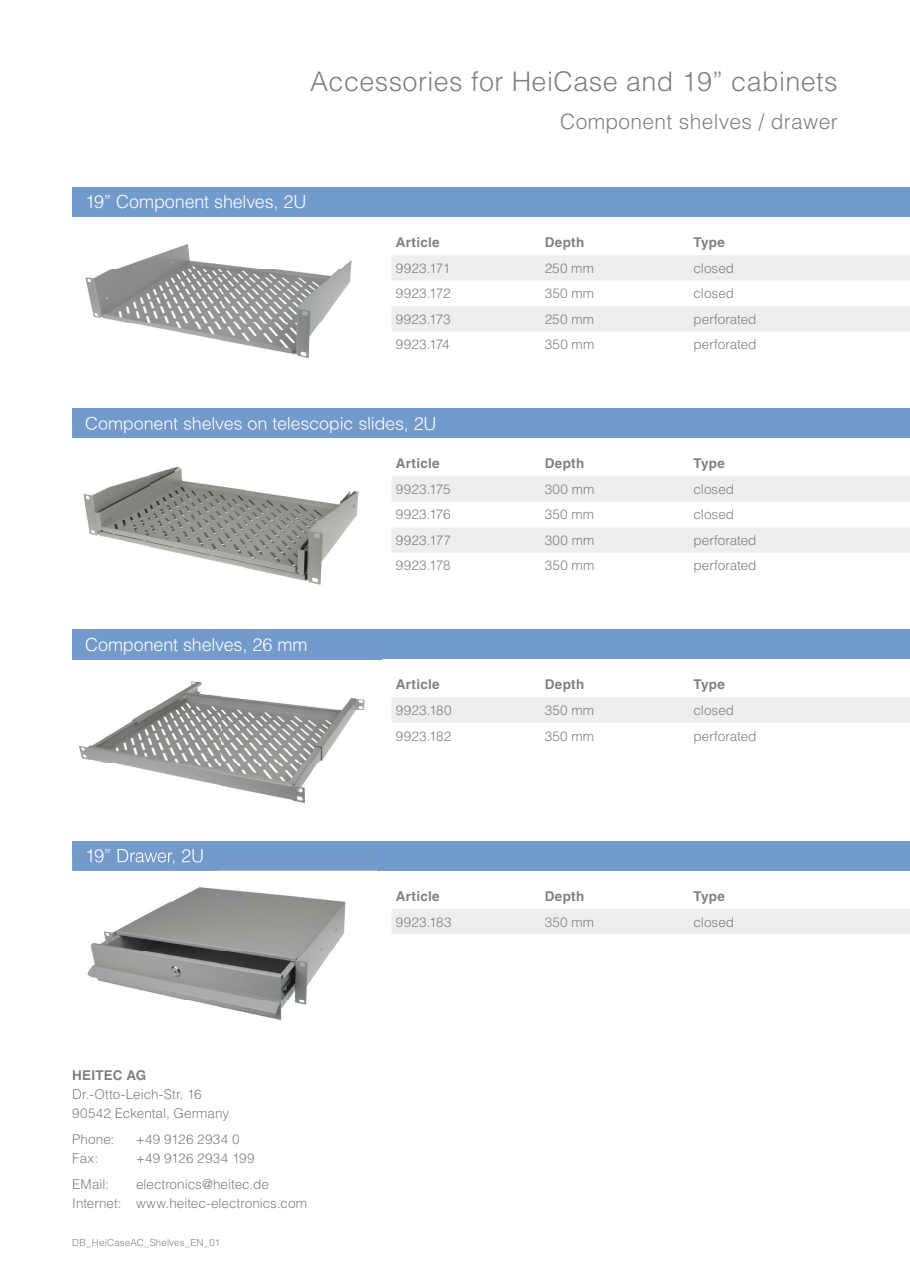
<style>
.page{position:relative;width:910px;height:1280px;background:#fff}
.page>*{position:absolute;margin:0;border:0;box-sizing:border-box;transform-origin:0 0}
.t1{font:300 27px "Helvetica LT Std";letter-spacing:.015em;color:#818084}
.t2{font:300 21px "Helvetica LT Std";letter-spacing:.015em;color:#818084}
.t3{font:300 18px "Helvetica LT Std";letter-spacing:-.01em;color:#fff}
.t4{font:300 13.5px/19.2px "Helvetica LT Std";letter-spacing:.005em;color:#818084}
.t5{font:700 13.5px "Helvetica LT Std";letter-spacing:.02em;color:#818084}
.t6{font:300 9.75px "Helvetica LT Std";letter-spacing:.01em;color:#818084}
</style>
<div class="page">
<div style="left:72px;top:187px;width:838px;height:30px;background:#729aca"></div>
<div style="left:72px;top:408px;width:838px;height:30px;background:#729aca"></div>
<div style="left:72px;top:629px;width:838px;height:30px;background:#729aca"></div>
<div style="left:72px;top:841px;width:838px;height:30px;background:#729aca"></div>
<img style="left:72px;top:659px;width:150px;height:127px">
<img style="left:222px;top:659px;width:159px;height:144px">
<img style="left:85px;top:244px;width:267px;height:114px">
<img style="left:83px;top:474px;width:68px;height:74px">
<img style="left:151px;top:466px;width:208px;height:119px">
<img style="left:72px;top:427px;width:260px;height:11px">
<img style="left:86px;top:427px;width:302px;height:6px">
<svg style="left:392px;top:255px;width:518px;height:76px"></svg>
<svg style="left:392px;top:476px;width:518px;height:77px"></svg>
<div style="left:392px;top:697px;width:518px;height:26px;background:#edeeef"></div>
<div style="left:392px;top:909px;width:518px;height:25px;background:#edeeef"></div>
<img style="left:87px;top:887px;width:131px;height:120px">
<img style="left:218px;top:889px;width:128px;height:131px">
<img style="left:72px;top:853px;width:305px;height:18px">
<img style="left:87px;top:853px;width:116px;height:12px">
<h1 class="t1" style="left:310px;top:65px;width:529px">Accessories for HeiCase and 19” cabinets</h1>
<h2 class="t2" style="left:560px;top:108px;width:279px">Component shelves / drawer</h2>
<h3 class="t3" style="left:85px;top:191px;width:223px">19” Component shelves, 2U</h3>
<p class="t5" style="left:396px;top:234px;width:45px">Article</p>
<p class="t5" style="left:545px;top:234px;width:41px">Depth</p>
<p class="t5" style="left:693px;top:234px;width:33px">Type</p>
<p class="t4" style="left:396px;top:258px;width:56px">9923.171</p>
<p class="t4" style="left:545px;top:258px;width:51px">250 mm</p>
<p class="t4" style="left:693px;top:258px;width:42px">closed</p>
<p class="t4" style="left:396px;top:284px;width:56px">9923.172</p>
<p class="t4" style="left:545px;top:284px;width:51px">350 mm</p>
<p class="t4" style="left:693px;top:284px;width:42px">closed</p>
<p class="t4" style="left:396px;top:309px;width:56px">9923.173</p>
<p class="t4" style="left:545px;top:309px;width:51px">250 mm</p>
<p class="t4" style="left:693px;top:309px;width:64px">perforated</p>
<p class="t4" style="left:396px;top:335px;width:55px">9923.174</p>
<p class="t4" style="left:545px;top:335px;width:51px">350 mm</p>
<p class="t4" style="left:694px;top:335px;width:64px">perforated</p>
<h3 class="t3" style="left:85px;top:412px;width:353px">Component shelves on telescopic slides, 2U</h3>
<h3 class="t3" style="left:85px;top:633px;width:224px">Component shelves, 26 mm</h3>
<h3 class="t3" style="left:85px;top:844px;width:120px">19” Drawer, 2U</h3>
<p class="t5" style="left:72px;top:1067px;width:76px">HEITEC AG</p>
<p class="t4" style="left:72px;top:1085px;width:158px">Dr.-Otto-Leich-Str. 16<br>90542 Eckental, Germany</p>
<p class="t4" style="left:72px;top:1129px;width:44px">Phone:</p>
<p class="t4" style="left:136px;top:1129px;width:105px">+49 9126 2934 0</p>
<p class="t4" style="left:72px;top:1148px;width:27px">Fax:</p>
<p class="t4" style="left:136px;top:1148px;width:120px">+49 9126 2934 199</p>
<p class="t4" style="left:72px;top:1174px;width:38px">EMail:</p>
<p class="t4" style="left:72px;top:1174px;width:236px;text-indent:64px">electronics@heitec.de<br>Internet: www.heitec-electronics.com</p>
<p class="t6" style="left:72px;top:1236px;width:149px">DB_HeiCaseAC_Shelves_EN_01</p>
<p class="t5" style="left:396px;top:455px;width:45px">Article</p>
<p class="t5" style="left:545px;top:455px;width:41px">Depth</p>
<p class="t5" style="left:693px;top:455px;width:33px">Type</p>
<p class="t4" style="left:396px;top:479px;width:56px">9923.175</p>
<p class="t4" style="left:545px;top:479px;width:51px">300 mm</p>
<p class="t4" style="left:693px;top:479px;width:42px">closed</p>
<p class="t4" style="left:396px;top:505px;width:56px">9923.176</p>
<p class="t4" style="left:545px;top:505px;width:51px">350 mm</p>
<p class="t4" style="left:693px;top:505px;width:42px">closed</p>
<p class="t4" style="left:396px;top:530px;width:57px">9923.177</p>
<p class="t4" style="left:545px;top:530px;width:51px">300 mm</p>
<p class="t4" style="left:693px;top:530px;width:64px">perforated</p>
<p class="t4" style="left:396px;top:556px;width:56px">9923.178</p>
<p class="t4" style="left:545px;top:556px;width:51px">350 mm</p>
<p class="t4" style="left:694px;top:556px;width:64px">perforated</p>
<p class="t5" style="left:396px;top:676px;width:45px">Article</p>
<p class="t5" style="left:545px;top:676px;width:41px">Depth</p>
<p class="t5" style="left:693px;top:676px;width:33px">Type</p>
<p class="t4" style="left:396px;top:700px;width:57px">9923.180</p>
<p class="t4" style="left:545px;top:700px;width:51px">350 mm</p>
<p class="t4" style="left:693px;top:700px;width:42px">closed</p>
<p class="t4" style="left:396px;top:726px;width:57px">9923.182</p>
<p class="t4" style="left:545px;top:726px;width:51px">350 mm</p>
<p class="t4" style="left:693px;top:726px;width:64px">perforated</p>
<p class="t5" style="left:396px;top:888px;width:45px">Article</p>
<p class="t5" style="left:545px;top:888px;width:41px">Depth</p>
<p class="t5" style="left:693px;top:888px;width:33px">Type</p>
<p class="t4" style="left:396px;top:912px;width:57px">9923.183</p>
<p class="t4" style="left:545px;top:912px;width:51px">350 mm</p>
<p class="t4" style="left:693px;top:912px;width:42px">closed</p>
</div>
